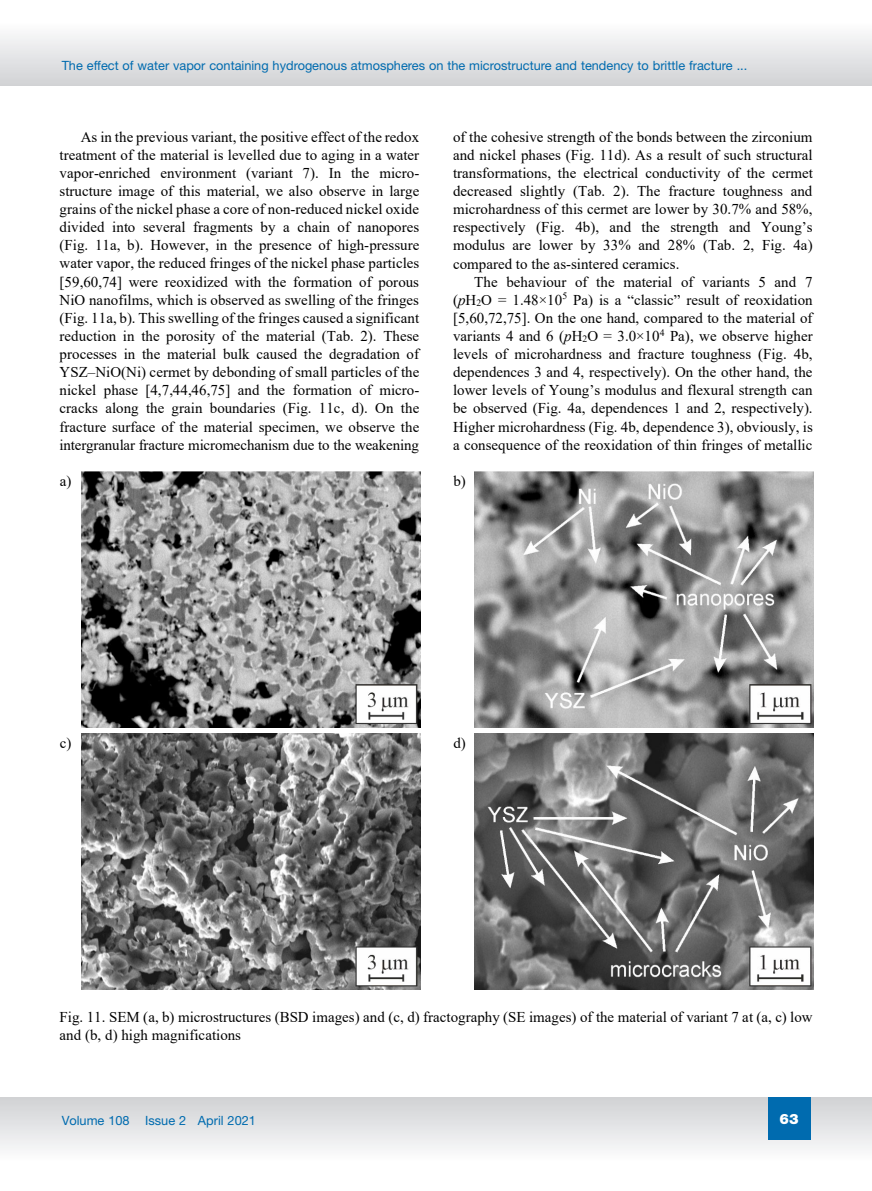
<style>
.page{position:relative;width:872px;height:1191px;background:#fff}
.page>*{position:absolute;margin:0;border:0;box-sizing:border-box;transform-origin:0 0}
.t1{font:15px/18.1px "Times New Roman";letter-spacing:.005em;color:#000;text-align:justify}
.t2{font:900 14.25px "Helvetica Neue LT Pro";color:#fff}
.t3{font:12.75px "Helvetica Neue LT Pro";color:#006baf}
.s1{font-style:italic}
</style>
<div class="page">
<svg style="left:0;top:35px;width:872px;height:50px"></svg>
<svg style="left:0;top:1097px;width:872px;height:52px"></svg>
<div style="left:767px;top:1097px;width:43px;height:43px;background:#006baf"></div>
<img style="left:81px;top:472px;width:340px;height:255px">
<img style="left:474px;top:472px;width:339px;height:255px">
<img style="left:81px;top:734px;width:340px;height:255px">
<img style="left:474px;top:734px;width:339px;height:255px">
<p class="t3" style="left:62px;top:57px;width:687px">The effect of water vapor containing hydrogenous atmospheres on the microstructure and tendency to brittle fracture ...</p>
<p class="t1" style="left:60px;top:127px;width:361px;text-indent:21px">As in the previous variant, the positive effect of the redox treatment of the material is levelled due to aging in a water vapor-enriched environment (variant 7). In the micro&shy;structure image of this material, we also observe in large grains of the nickel phase a core of non-reduced nickel oxide divided into several fragments by a chain of nanopores (Fig. 11a, b). However, in the presence of high-pressure water vapor, the reduced fringes of the nickel phase particles [59,60,74] were reoxidized with the formation of porous NiO nanofilms, which is observed as swelling of the fringes (Fig. 11a, b). This swelling of the fringes caused a significant reduction in the porosity of the material (Tab. 2). These processes in the material bulk caused the degradation of YSZ–NiO(Ni) cermet by debonding of small particles of the nickel phase [4,7,44,46,75] and the formation of micro&shy;cracks along the grain boundaries (Fig. 11c, d). On the fracture surface of the material specimen, we observe the intergranular fracture micromechanism due to the weakening</p>
<p class="t1" style="left:453px;top:127px;width:361px">of the cohesive strength of the bonds between the zirconium</p>
<p class="t1" style="left:453px;top:145px;width:361px">and nickel phases (Fig. 11d). As a result of such structural</p>
<p class="t1" style="left:453px;top:163px;width:361px">transformations, the electrical conductivity of the cermet</p>
<p class="t1" style="left:453px;top:181px;width:361px">decreased slightly (Tab. 2). The fracture toughness and</p>
<p class="t1" style="left:453px;top:200px;width:361px">microhardness of this cermet are lower by 30.7% and 58%,</p>
<p class="t1" style="left:453px;top:218px;width:361px">respectively (Fig. 4b), and the strength and Young’s</p>
<p class="t1" style="left:453px;top:236px;width:361px">modulus are lower by 33% and 28% (Tab. 2, Fig. 4a)</p>
<p class="t1" style="left:453px;top:254px;width:228px">compared to the as-sintered ceramics.</p>
<p class="t1" style="left:474px;top:272px;width:340px">The behaviour of the material of variants 5 and 7</p>
<p class="t1" style="left:453px;top:290px;width:361px">(<span class="s1">p</span>H<sub>2</sub>O = 1.48×10<sup>5</sup> Pa) is a “classic” result of reoxidation</p>
<p class="t1" style="left:453px;top:308px;width:361px">[5,60,72,75]. On the one hand, compared to the material of</p>
<p class="t1" style="left:453px;top:326px;width:361px">variants 4 and 6 (<span class="s1">p</span>H<sub>2</sub>O = 3.0×10<sup>4</sup> Pa), we observe higher</p>
<p class="t1" style="left:453px;top:344px;width:361px">levels of microhardness and fracture toughness (Fig. 4b,</p>
<p class="t1" style="left:453px;top:363px;width:361px">dependences 3 and 4, respectively). On the other hand, the</p>
<p class="t1" style="left:453px;top:381px;width:361px">lower levels of Young’s modulus and flexural strength can</p>
<p class="t1" style="left:453px;top:399px;width:361px">be observed (Fig. 4a, dependences 1 and 2, respectively).</p>
<p class="t1" style="left:453px;top:417px;width:361px">Higher microhardness (Fig. 4b, dependence 3), obviously, is</p>
<p class="t1" style="left:453px;top:435px;width:361px">a consequence of the reoxidation of thin fringes of metallic</p>
<p class="t1" style="left:60px;top:471px;width:13px">a)</p>
<p class="t1" style="left:453px;top:471px;width:14px">b)</p>
<p class="t1" style="left:60px;top:733px;width:13px">c)</p>
<p class="t1" style="left:453px;top:733px;width:14px">d)</p>
<p class="t1" style="left:60px;top:1007px;width:754px">Fig. 11. SEM (a, b) microstructures (BSD images) and (c, d) fractography (SE images) of the material of variant 7 at (a, c) low and (b, d) high magnifications</p>
<p class="t3" style="left:62px;top:1112px;width:196px">Volume 108 Issue 2 April 2021</p>
<p class="t2" style="left:779px;top:1110px;width:21px">63</p>
</div>
